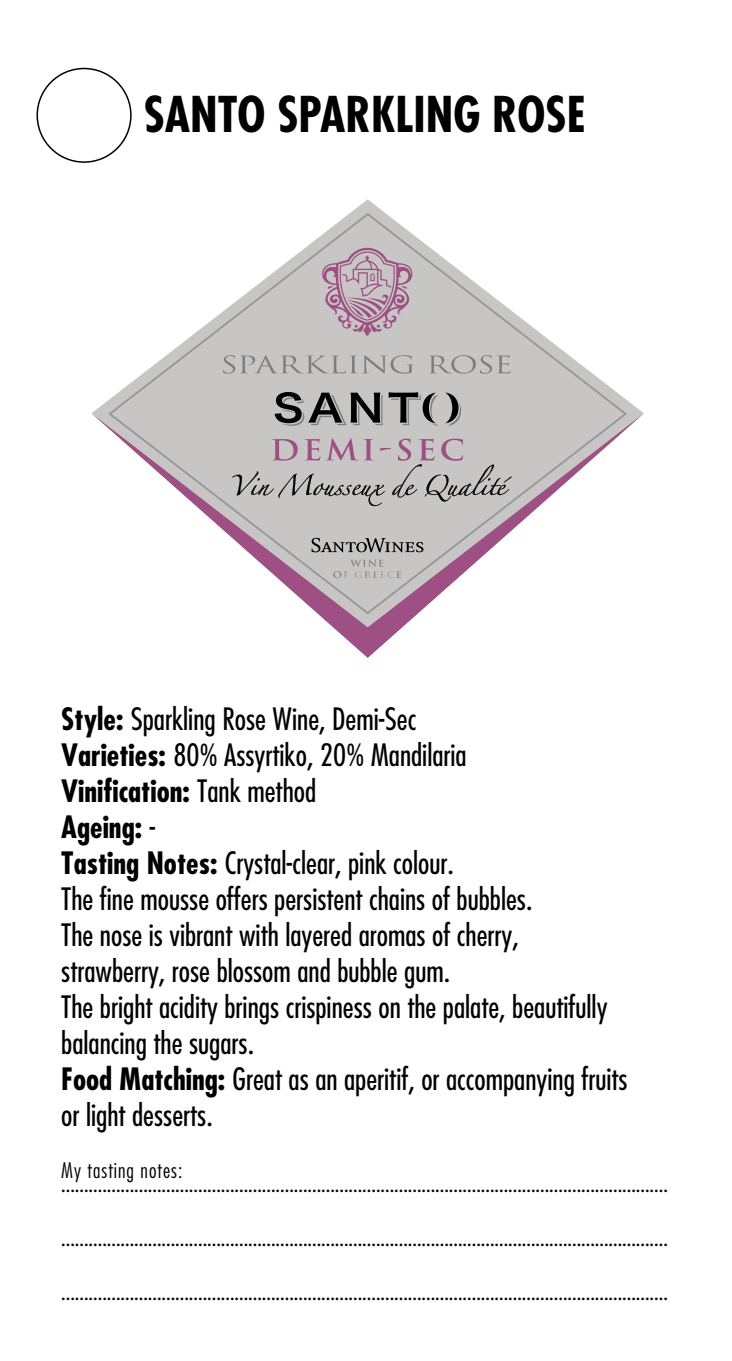
<style>
.page{position:relative;width:732px;height:1361px;background:#fff}
.page>*{position:absolute;margin:0;border:0;box-sizing:border-box;transform-origin:0 0}
.t1{font:700 48px "PF Futura Neu Cond";color:#000}
.t2{font:500 30px/36px "PF Futura Neu Cond";color:#000}
.t3{font:500 21px "PF Futura Neu Cond";color:#000}
.t4{font:300 21px "PF Futura Neu Cond";letter-spacing:.05em;color:#000}
.s1{color:#fff}
.s2{font-weight:700}
</style>
<div class="page">
<svg style="left:91px;top:413px;width:552px;height:245px"></svg>
<svg style="left:108px;top:213px;width:518px;height:401px;fill:#c7c6c5"></svg>
<img style="left:354px;top:571px;width:40px;height:7px">
<div style="left:36px;top:68px;width:96px;height:95px;border:2px solid #000;border-radius:50%"></div>
<h1 class="t1" style="left:61px;top:83px;width:525px"><span class="s1">10</span> SANTO SPARKLING ROSE</h1>
<p class="t2" style="left:61px;top:700px;width:567px"><span class="s2">Style:</span> Sparkling Rose Wine, Demi-Sec<br><span class="s2">Varieties:</span> 80% Assyrtiko, 20% Mandilaria<br><span class="s2">Vinification:</span> Tank method<br><span class="s2">Ageing:</span> -<br><span class="s2">Tasting Notes:</span> Crystal-clear, pink colour.<br>The fine mousse offers persistent chains of bubbles.<br>The nose is vibrant with layered aromas of cherry, strawberry, rose blossom and bubble gum.<br>The bright acidity brings crispiness on the palate, beautifully balancing the sugars.<br><span class="s2">Food Matching:</span> Great as an aperitif, or accompanying fruits or light desserts.</p>
<p class="t4" style="left:61px;top:1157px;width:123px">My tasting notes:</p>
<p class="t3" style="left:61px;top:1170px;width:608px">.....................................................................................................................................</p>
<p class="t3" style="left:61px;top:1224px;width:608px">.....................................................................................................................................</p>
<p class="t3" style="left:61px;top:1278px;width:608px">.....................................................................................................................................</p>
</div>
